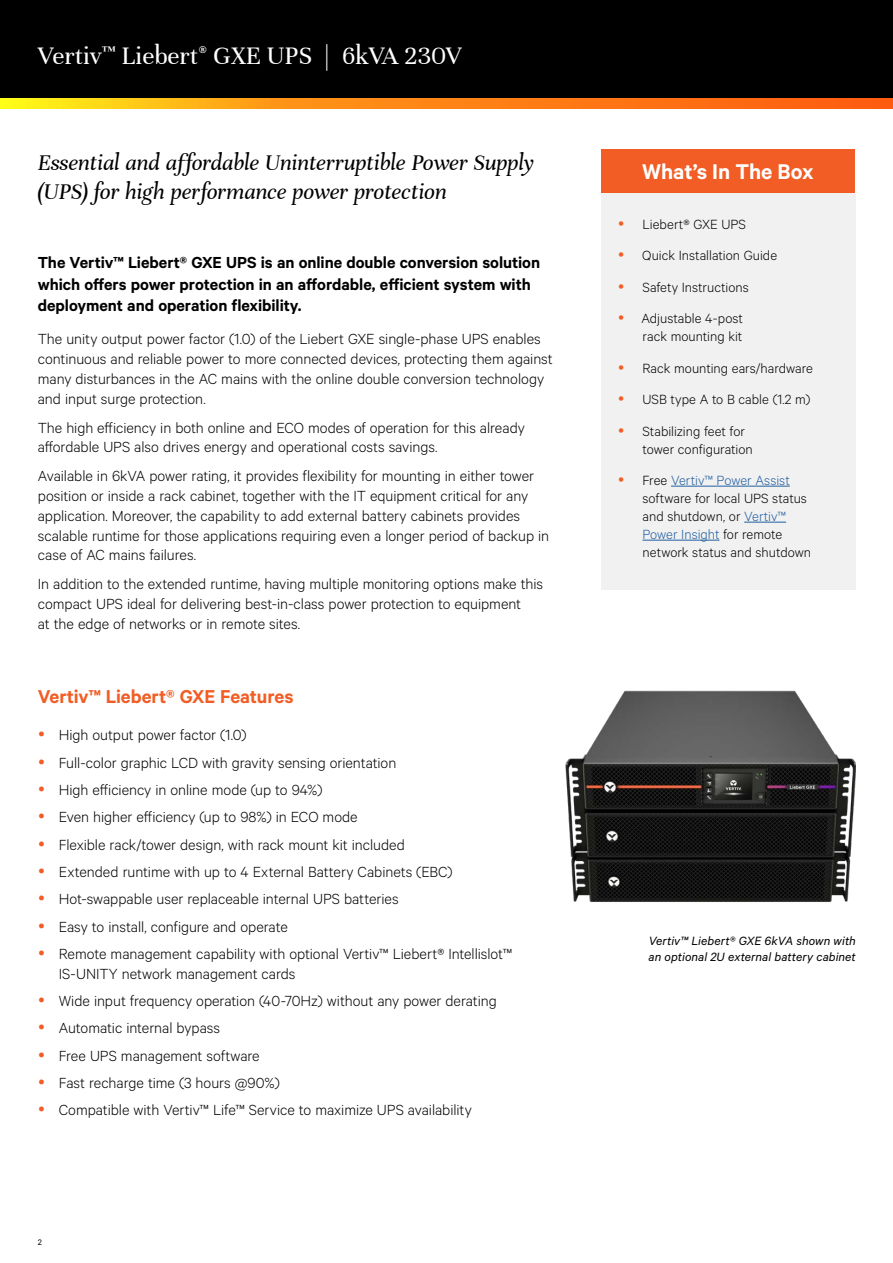
<style>
.page{position:relative;width:893px;height:1263px;background:#fff}
.page>*{position:absolute;margin:0;border:0;box-sizing:border-box;transform-origin:0 0}
.t1{font:27px "Unna";color:#fff}
.t2{font:italic 24px/28.8px "Unna";letter-spacing:-.005em;color:#000}
.t3{font:600 24px "Calibre";color:#fff}
.t4{font:600 21px "Calibre";letter-spacing:-.005em;color:#f15d24}
.t5{font:600 18px/21.6px "Calibre";letter-spacing:-.005em;color:#000}
.t6{font:300 16.5px/27.3px "Calibre";color:#000}
.t7{font:300 15px/31.5px "Calibre";color:#000}
.t8{font:italic 13.5px/16.2px "Calibre";letter-spacing:.005em;color:#000}
.t9{font:9px "Calibre";color:#000}
.s1{color:#215e9e}
</style>
<div class="page">
<div style="left:0;top:0;width:893px;height:108px;background:#000"></div>
<svg style="left:0;top:98px;width:893px;height:11px;background:#ff9014"></svg>
<div style="left:601px;top:193px;width:255px;height:397px;background:#f1f1f2"></div>
<hr style="left:671px;top:486px;width:119px;height:1px;background:#215e9e">
<hr style="left:744px;top:522px;width:42px;height:1px;background:#215e9e">
<hr style="left:642px;top:540px;width:77px;height:1px;background:#215e9e">
<div style="left:601px;top:149px;width:254px;height:44px;background:#f15d24"></div>
<img style="left:565px;top:690px;width:291px;height:212px">
<h1 class="t1" style="left:38px;top:40px;width:425px">Vertiv<sup>™</sup> Liebert<sup>®</sup> GXE UPS | 6kVA 230V</h1>
<h2 class="t2" style="left:38px;top:149px;width:497px">Essential and affordable Uninterruptible Power Supply (UPS) for high performance power protection</h2>
<p class="t5" style="left:38px;top:251px;width:504px">The Vertiv™ Liebert® GXE UPS is an online double conversion solution which offers power protection in an affordable, efficient system with deployment and operation flexibility.</p>
<p class="t6" style="left:38px;top:329px;width:516px;line-height:19.8px">The unity output power factor (1.0) of the Liebert GXE single-phase UPS enables continuous and reliable power to more connected devices, protecting them against many disturbances in the AC mains with the online double conversion technology and input surge protection.</p>
<p class="t6" style="left:38px;top:417px;width:489px;line-height:19.8px">The high efficiency in both online and ECO modes of operation for this already affordable UPS also drives energy and operational costs savings.</p>
<p class="t6" style="left:38px;top:465px;width:513px;line-height:19.8px">Available in 6kVA power rating, it provides flexibility for mounting in either tower position or inside a rack cabinet, together with the IT equipment critical for any application. Moreover, the capability to add external battery cabinets provides scalable runtime for those applications requiring even a longer period of backup in case of AC mains failures.</p>
<p class="t6" style="left:38px;top:573px;width:507px;line-height:19.8px">In addition to the extended runtime, having multiple monitoring options make this compact UPS ideal for delivering best-in-class power protection to equipment<br>at the edge of networks or in remote sites.</p>
<p class="t4" style="left:38px;top:683px;width:257px">Vertiv™ Liebert® GXE Features</p>
<p class="t6" style="left:59px;top:721px;width:455px">High output power factor (1.0)<br>Full-color graphic LCD with gravity sensing orientation<br>High efficiency in online mode (up to 94%)<br>Even higher efficiency (up to 98%) in ECO mode<br>Flexible rack/tower design, with rack mount kit included<br>Extended runtime with up to 4 External Battery Cabinets (EBC)<br>Hot-swappable user replaceable internal UPS batteries<br>Easy to install, configure and operate<br>Remote management capability with optional Vertiv™ Liebert® Intellislot™</p>
<p class="t6" style="left:59px;top:959px;width:439px">IS-UNITY network management cards<br>Wide input frequency operation (40-70Hz) without any power derating Automatic internal bypass<br>Free UPS management software<br>Fast recharge time (3 hours @90%)<br>Compatible with Vertiv™ Life™ Service to maximize UPS availability</p>
<p class="t9" style="left:38px;top:1236px;width:6px">2</p>
<h2 class="t3" style="left:642px;top:157px;width:173px">What’s In The Box</h2>
<p class="t7" style="left:641px;top:207px;width:137px">Liebert® GXE UPS<br>Quick Installation Guide<br>Safety Instructions<br>Adjustable 4-post</p>
<p class="t7" style="left:642px;top:320px;width:172px">rack mounting kit<br>Rack mounting ears/hardware<br>USB type A to B cable (1.2 m)<br>Stabilizing feet for</p>
<p class="t7" style="left:642px;top:432px;width:149px">tower configuration<br>Free <span class="s1">Vertiv™ Power Assist</span></p>
<p class="t7" style="left:642px;top:489px;width:170px;line-height:18px">software for local UPS status and shutdown, or <span class="s1">Vertiv™<br>Power Insight</span> for remote network status and shutdown</p>
<p class="t8" style="left:649px;top:932px;width:209px">Vertiv™ Liebert® GXE 6kVA shown with an optional 2U external battery cabinet</p>
</div>
